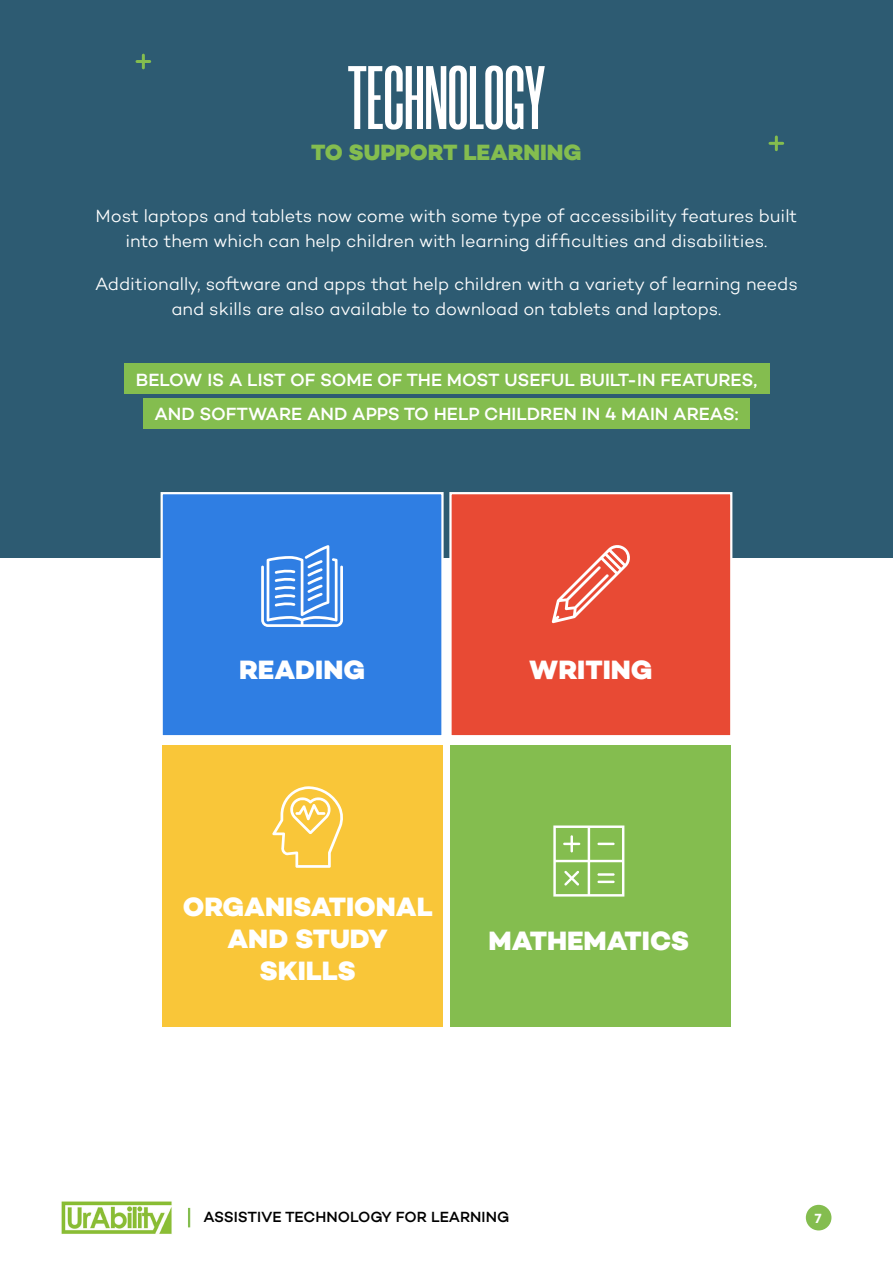
<style>
.page{position:relative;width:893px;height:1263px;background:#fff}
.page>*{position:absolute;margin:0;border:0;box-sizing:border-box;transform-origin:0 0}
.t1{font:600 90px "Morganite";color:#fff}
.t2{font:800 27px/31.5px "Campton";color:#fff;text-align:center}
.t3{font:800 22.5px "Campton";color:#84bd4f}
.t4{font:300 18px/25.5px "Campton";color:#fff;text-align:center}
.t5{font:500 18px/34.5px "Campton";color:#fff;text-align:center}
.t6{font:500 15px "Campton";color:#000}
.t7{font:600 13.5px "Campton";color:#fff}
</style>
<div class="page">
<img style="left:61px;top:1201px;width:111px;height:33px">
<svg style="left:188px;top:1208px;width:2px;height:19px"></svg>
<div style="left:806px;top:1205px;width:25px;height:25px;background:#84bd4f;border-radius:50%"></div>
<div style="left:0;top:0;width:893px;height:557px;background:#2d5b72"></div>
<div style="left:124px;top:364px;width:645px;height:30px;background:#84bd4f"></div>
<div style="left:143px;top:399px;width:606px;height:30px;background:#84bd4f"></div>
<div style="left:162px;top:493px;width:280px;height:243px;background:#2f7ee3"></div>
<svg style="left:261px;top:545px;width:82px;height:82px"></svg>
<div style="left:161px;top:492px;width:283px;height:245px;border:2px solid #fff"></div>
<div style="left:450px;top:493px;width:281px;height:243px;background:#e84a34"></div>
<svg style="left:552px;top:545px;width:78px;height:78px"></svg>
<div style="left:449px;top:492px;width:283px;height:245px;border:2px solid #fff"></div>
<div style="left:162px;top:745px;width:280px;height:281px;background:#f9c639"></div>
<svg style="left:272px;top:786px;width:71px;height:82px"></svg>
<div style="left:450px;top:745px;width:281px;height:281px;background:#84bd4f"></div>
<svg style="left:553px;top:825px;width:71px;height:71px"></svg>
<svg style="left:137px;top:55px;width:13px;height:13px"></svg>
<svg style="left:770px;top:137px;width:13px;height:13px"></svg>
<h1 class="t1" style="left:348px;top:52px;width:199px">TECHNOLOGY</h1>
<p class="t3" style="left:311px;top:138px;width:272px">TO SUPPORT LEARNING</p>
<p class="t4" style="left:96px;top:203px;width:703px">Most laptops and tablets now come with some type of accessibility features built into them which can help children with learning difficulties and disabilities.</p>
<p class="t4" style="left:95px;top:271px;width:704px">Additionally, software and apps that help children with a variety of learning needs and skills are also available to download on tablets and laptops.</p>
<p class="t5" style="left:136px;top:362px;width:623px">BELOW IS A LIST OF SOME OF THE MOST USEFUL BUILT-IN FEATURES,<br>AND SOFTWARE AND APPS TO HELP CHILDREN IN 4 MAIN AREAS:</p>
<h2 class="t2" style="left:239px;top:654px;width:127px">READING</h2>
<h2 class="t2" style="left:529px;top:654px;width:125px">WRITING</h2>
<h2 class="t2" style="left:183px;top:891px;width:251px">ORGANISATIONAL<br>AND STUDY<br>SKILLS</h2>
<h2 class="t2" style="left:489px;top:925px;width:202px">MATHEMATICS</h2>
<p class="t6" style="left:203px;top:1208px;width:307px">ASSISTIVE TECHNOLOGY FOR LEARNING</p>
<p class="t7" style="left:815px;top:1209px;width:8px">7</p>
</div>
